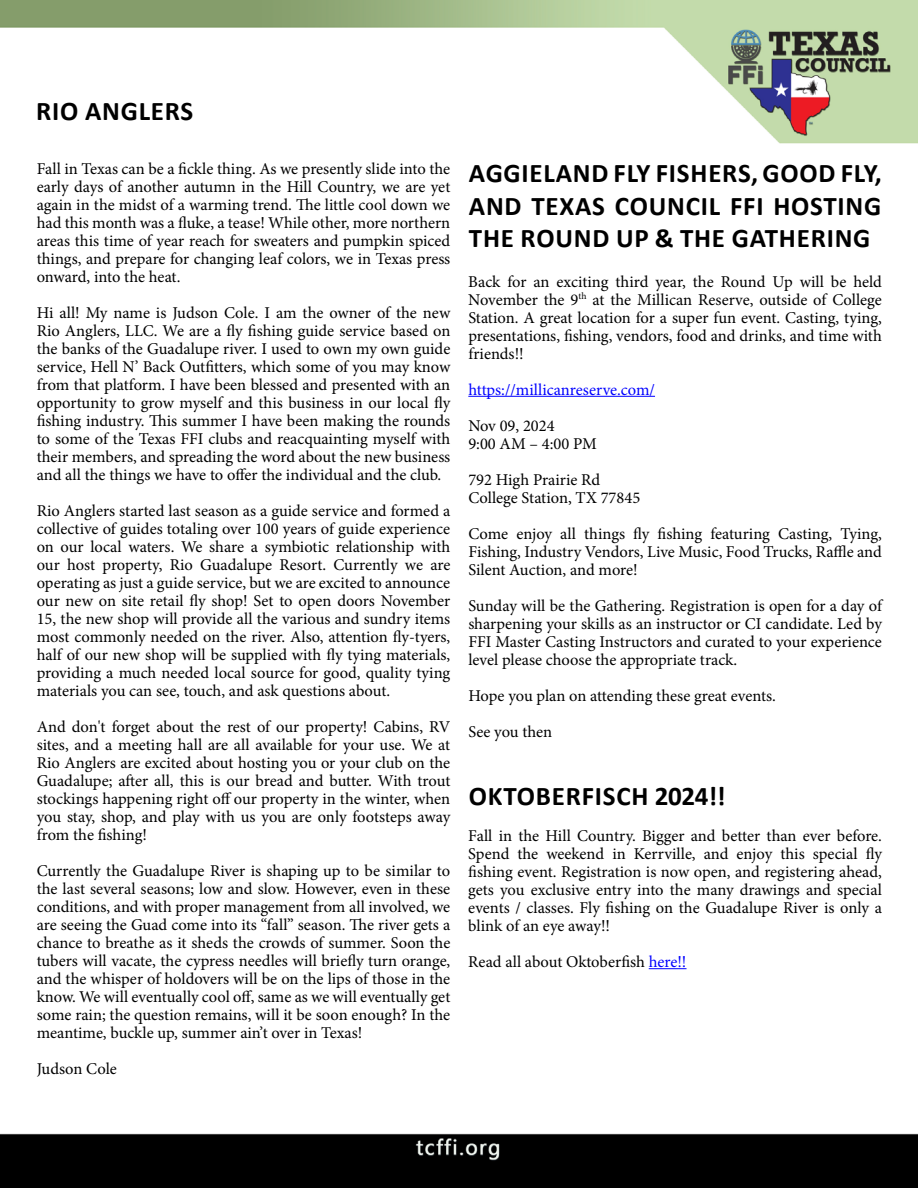
<style>
.page{position:relative;width:918px;height:1188px;background:#fff}
.page>*{position:absolute;margin:0;border:0;box-sizing:border-box;transform-origin:0 0}
.t1{font:700 27px/32.4px "Calibri";letter-spacing:.03em;color:#000;text-align:justify}
.t2{font:16.5px/18px "Minion Pro";letter-spacing:-.005em;color:#000;text-align:justify}
.t3{font:16.5px "Minion Pro";color:#00f}
.s1{color:#00f}
</style>
<div class="page">
<img style="left:0;top:0;width:918px;height:1188px">
<hr style="left:468px;top:396px;width:187px;height:1px;background:#00f">
<hr style="left:649px;top:968px;width:38px;height:1px;background:#00f">
<h1 class="t1" style="left:36px;top:94px;width:159px">RIO ANGLERS</h1>
<p class="t2" style="left:37px;top:160px;width:415px">Fall in Texas can be a fickle thing. As we presently slide into the early days of another autumn in the Hill Country, we are yet again in the midst of a warming trend. The little cool down we had this month was a fluke, a tease! While other, more northern areas this time of year reach for sweaters and pumpkin spiced things, and prepare for changing leaf colors, we in Texas press onward, into the heat.</p>
<p class="t2" style="left:37px;top:304px;width:415px">Hi all! My name is Judson Cole. I am the owner of the new Rio Anglers, LLC. We are a fly fishing guide service based on the banks of the Guadalupe river. I used to own my own guide service, Hell N’ Back Outfitters, which some of you may know from that platform. I have been blessed and presented with an opportunity to grow myself and this business in our local fly fishing industry. This summer I have been making the rounds to some of the Texas FFI clubs and reacquainting myself with their members, and spreading the word about the new business and all the things we have to offer the individual and the club.</p>
<p class="t2" style="left:37px;top:502px;width:415px">Rio Anglers started last season as a guide service and formed a collective of guides totaling over 100 years of guide experience on our local waters. We share a symbiotic relationship with our host property, Rio Guadalupe Resort. Currently we are operating as just a guide service, but we are excited to announce our new on site retail fly shop! Set to open doors November 15, the new shop will provide all the various and sundry items most commonly needed on the river. Also, attention fly-tyers, half of our new shop will be supplied with fly tying materials, providing a much needed local source for good, quality tying materials you can see, touch, and ask questions about.</p>
<p class="t2" style="left:37px;top:718px;width:415px">And don't forget about the rest of our property! Cabins, RV sites, and a meeting hall are all available for your use. We at Rio Anglers are excited about hosting you or your club on the Guadalupe; after all, this is our bread and butter. With trout stockings happening right off our property in the winter, when you stay, shop, and play with us you are only footsteps away from the fishing!</p>
<p class="t2" style="left:37px;top:862px;width:415px">Currently the Guadalupe River is shaping up to be similar to the last several seasons; low and slow. However, even in these conditions, and with proper management from all involved, we are seeing the Guad come into its “fall” season. The river gets a chance to breathe as it sheds the crowds of summer. Soon the tubers will vacate, the cypress needles will briefly turn orange, and the whisper of holdovers will be on the lips of those in the know. We will eventually cool off, same as we will eventually get some rain; the question remains, will it be soon enough? In the meantime, buckle up, summer ain’t over in Texas!</p>
<p class="t2" style="left:37px;top:1060px;width:82px">Judson Cole</p>
<h1 class="t1" style="left:469px;top:157px;width:415px">AGGIELAND FLY FISHERS, GOOD FLY, AND TEXAS COUNCIL FFI HOSTING THE ROUND UP &amp; THE GATHERING</h1>
<p class="t2" style="left:468px;top:272px;width:415px">Back for an exciting third year, the Round Up will be held November the 9<sup>th</sup> at the Millican Reserve, outside of College Station. A great location for a super fun event. Casting, tying, presentations, fishing, vendors, food and drinks, and time with friends!!</p>
<p class="t3" style="left:468px;top:378px;width:188px">https://millicanreserve.com/</p>
<p class="t2" style="left:468px;top:416px;width:130px">Nov 09, 2024<br>9:00 AM – 4:00 PM</p>
<p class="t2" style="left:468px;top:470px;width:173px">792 High Prairie Rd<br>College Station, TX 77845</p>
<p class="t2" style="left:468px;top:524px;width:415px">Come enjoy all things fly fishing featuring Casting, Tying, Fishing, Industry Vendors, Live Music, Food Trucks, Raffle and Silent Auction, and more!</p>
<p class="t2" style="left:468px;top:596px;width:415px">Sunday will be the Gathering. Registration is open for a day of sharpening your skills as an instructor or CI candidate. Led by FFI Master Casting Instructors and curated to your experience level please choose the appropriate track.</p>
<p class="t2" style="left:468px;top:677px;width:309px;line-height:36px">Hope you plan on attending these great events.<br>See you then</p>
<h1 class="t1" style="left:469px;top:780px;width:258px">OKTOBERFISCH 2024!!</h1>
<p class="t2" style="left:468px;top:827px;width:415px">Fall in the Hill Country. Bigger and better than ever before.<br>Spend the weekend in Kerrville, and enjoy this special fly fishing event. Registration is now open, and registering ahead, gets you exclusive entry into the many drawings and special events / classes. Fly fishing on the Guadalupe River is only a blink of an eye away!!</p>
<p class="t2" style="left:468px;top:953px;width:220px">Read all about Oktoberfish <span class="s1">here!!</span></p>
</div>
